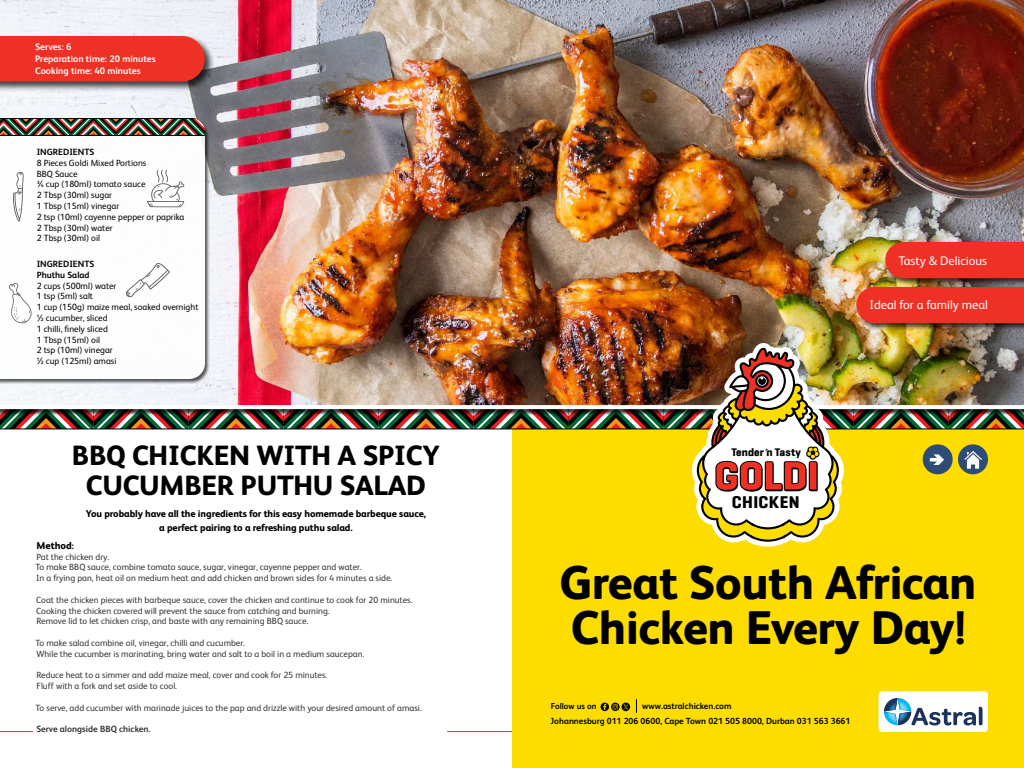
<style>
.page{position:relative;width:1024px;height:768px;background:#fff}
.page>*{position:absolute;margin:0;border:0;box-sizing:border-box;transform-origin:0 0}
.t1{font:800 47.3px/45.1px "FS Albert";letter-spacing:-.01em;color:#000}
.t2{font:800 27.9px/29.7px "FS Albert";letter-spacing:-.01em;color:#000;text-align:center}
.t3{font:700 17.1px "Geogrotesque W01";letter-spacing:.025em;color:#000}
.t4{font:12.5px "FS Albert";color:#fff}
.t5{font:700 11.1px "Geogrotesque W01";letter-spacing:.005em;color:#000}
.t6{font:800 10px "FS Albert";color:#000}
.t7{font:800 9.8px/14px "FS Albert";letter-spacing:-.01em;color:#000;text-align:center}
.t8{font:700 9.5px/11.6px "FS Albert";color:#fff}
.t9{font:9px/10.8px "FS Albert";color:#333}
.t10{font:9px/10.8px "FS Albert";color:#000}
.t11{font:700 9px/10.8px "FS Albert";color:#000}
.t12{font:700 9px "FS Albert";color:#333}
.t13{font:700 8.8px "FS Albert";color:#000}
.t14{font:700 8.5px "FS Albert";color:#000}
.s1{font-size:9px}
</style>
<div class="page">
<hr style="left:448px;top:731px;width:70px;height:1px;background:#ee3124">
<hr style="left:0;top:731px;width:32px;height:1px;background:#ee3124">
<div style="left:512px;top:0;width:512px;height:768px;background:#fddd00"></div>
<img style="left:0;top:0;width:1024px;height:343px">
<div style="left:855px;top:286px;width:169px;height:46px;background:#000;opacity:.75"></div>
<div style="left:856px;top:287px;width:168px;height:36px;background:#ee3124"></div>
<div style="left:884px;top:241px;width:140px;height:46px;background:#000;opacity:.75"></div>
<div style="left:885px;top:242px;width:139px;height:36px;background:#ee3124"></div>
<div style="left:0;top:34px;width:215px;height:58px;background:#000;opacity:.75"></div>
<div style="left:0;top:36px;width:205px;height:46px;background:#ee3124"></div>
<div style="left:0;top:118px;width:210px;height:266px;background:#000;opacity:.75"></div>
<svg style="left:0;top:135px;width:205px;height:208px"></svg>
<svg style="left:0;top:118px;width:205px;height:17px;background:#615847"></svg>
<svg style="left:147px;top:170px;width:37px;height:37px"></svg>
<svg style="left:9px;top:283px;width:23px;height:40px"></svg>
<svg style="left:13px;top:172px;width:11px;height:50px"></svg>
<svg style="left:126px;top:263px;width:44px;height:34px"></svg>
<svg style="left:636px;top:700px;width:1px;height:13px"></svg>
<svg style="left:601px;top:703px;width:29px;height:8px"></svg>
<div style="left:879px;top:691px;width:109px;height:41px;background:#fff;border-radius:4px"></div>
<svg style="left:884px;top:698px;width:99px;height:28px"></svg>
<img style="left:0;top:343px;width:1024px;height:204px">
<p class="t8" style="left:35px;top:41px;width:122px">Serves: 6<br>Preparation time: 20 minutes<br>Cooking time: 40 minutes</p>
<p class="t11" style="left:37px;top:146px;width:59px">INGREDIENTS</p>
<p class="t10" style="left:37px;top:157px;width:149px">8 Pieces Goldi Mixed Portions<br>BBQ Sauce<br>¾ cup (180ml) tomato sauce<br>2 Tbsp (30ml) sugar<br>1 Tbsp (15ml) vinegar<br>2 tsp (10ml) cayenne pepper or paprika<br>2 Tbsp (30ml) water<br>2 Tbsp (30ml) oil</p>
<p class="t11" style="left:37px;top:258px;width:59px">INGREDIENTS<br>Phuthu Salad</p>
<p class="t10" style="left:37px;top:280px;width:163px">2 cups (500ml) water<br>1 tsp (5ml) salt<br>1 cup (150g) maize meal, soaked overnight ½ cucumber, sliced<br>1 chilli, finely sliced<br>1 Tbsp (15ml) oil<br>2 tsp (10ml) vinegar<br>½ cup (125ml) amasi</p>
<h2 class="t2" style="left:72px;top:439px;width:370px">BBQ CHICKEN WITH A SPICY<br>CUCUMBER PUTHU SALAD</h2>
<p class="t7" style="left:86px;top:506px;width:342px">You probably have all the ingredients for this easy homemade barbeque sauce, a perfect pairing to a refreshing puthu salad.</p>
<p class="t6" style="left:36px;top:538px;width:39px">Method<span class="s1">:</span></p>
<p class="t9" style="left:36px;top:551px;width:358px">Pat the chicken dry.<br>To make BBQ sauce, combine tomato sauce, sugar, vinegar, cayenne pepper and water.<br>In a frying pan, heat oil on medium heat and add chicken and brown sides for 4 minutes a side.</p>
<p class="t9" style="left:36px;top:594px;width:378px">Coat the chicken pieces with barbeque sauce, cover the chicken and continue to cook for 20 minutes.<br>Cooking the chicken covered will prevent the sauce from catching and burning.<br>Remove lid to let chicken crisp, and baste with any remaining BBQ sauce.</p>
<p class="t9" style="left:36px;top:637px;width:330px">To make salad combine oil, vinegar, chilli and cucumber.<br>While the cucumber is marinating, bring water and salt to a boil in a medium saucepan.</p>
<p class="t9" style="left:37px;top:669px;width:292px">Reduce heat to a simmer and add maize meal, cover and cook for 25 minutes.<br>Fluff with a fork and set aside to cool.</p>
<p class="t9" style="left:36px;top:702px;width:388px">To serve, add cucumber with marinade juices to the pap and drizzle with your desired amount of amasi.</p>
<p class="t12" style="left:36px;top:723px;width:116px">Serve alongside BBQ chicken.</p>
<p class="t5" style="left:731px;top:446px;width:71px">Tender n Tasty</p>
<h3 class="t3" style="left:732px;top:493px;width:69px">CHICKEN</h3>
<h3 class="t4" style="left:898px;top:252px;width:90px">Tasty &amp; Delicious</h3>
<h3 class="t4" style="left:869px;top:297px;width:120px">Ideal for a family meal</h3>
<h1 class="t1" style="left:559px;top:558px;width:419px">Great South African<br>Chicken Every Day!</h1>
<p class="t14" style="left:551px;top:701px;width:47px">Follow us on</p>
<p class="t13" style="left:642px;top:700px;width:91px">www.astralchicken.com</p>
<p class="t13" style="left:551px;top:715px;width:301px">Johannesburg 011 206 0600, Cape Town 021 505 8000, Durban 031 563 3661</p>
</div>
